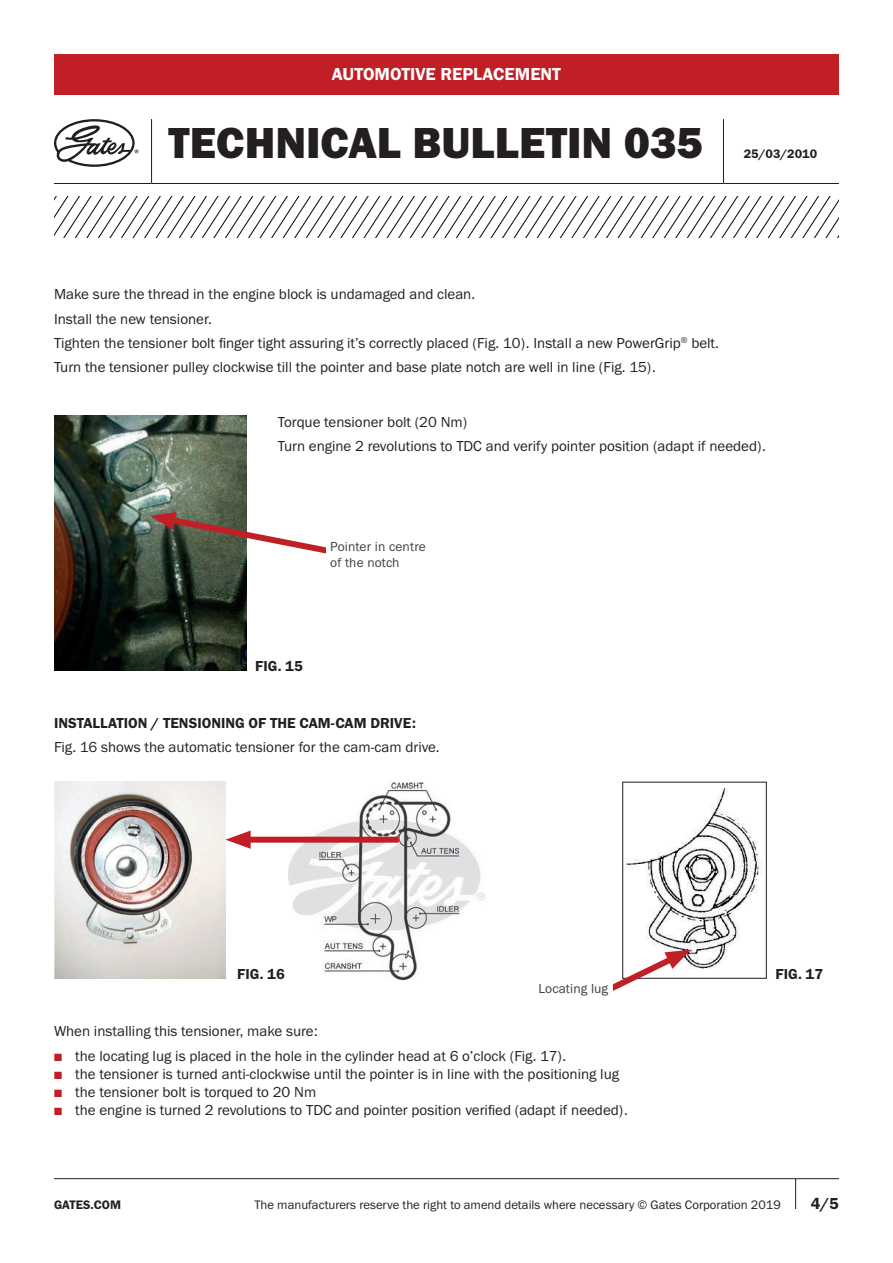
<style>
.page{position:relative;width:893px;height:1263px;background:#fff}
.page>*{position:absolute;margin:0;border:0;box-sizing:border-box;transform-origin:0 0}
.t1{font:45px "Franklin Gothic URW Hea";color:#231f20}
.t2{font:18px "Franklin Gothic URW Dem";color:#fff}
.t3{font:16.5px "Franklin Gothic URW Dem";color:#231f20}
.t4{font:15px/24.5px "Franklin Gothic URW Boo";color:#231f20}
.t5{font:15px "Franklin Gothic URW Dem";color:#231f20}
.t6{font:13.5px/16.2px "Franklin Gothic URW Boo";letter-spacing:.01em;color:#3e3e3f}
.t7{font:12.75px "Franklin Gothic URW Boo";color:#231f20}
.t8{font:12.75px "Franklin Gothic URW Dem";color:#231f20}
.s1{color:#c02025}
</style>
<div class="page">
<hr style="left:54px;top:1178px;width:785px;height:1px;background:#231f20">
<hr style="left:795px;top:1178px;width:1px;height:31px;background:#231f20">
<div style="left:54px;top:54px;width:785px;height:40px;background:#c02025"></div>
<hr style="left:151px;top:119px;width:1px;height:64px;background:#231f20">
<hr style="left:723px;top:119px;width:1px;height:64px;background:#231f20">
<hr style="left:54px;top:183px;width:98px;height:1px;background:#231f20">
<hr style="left:152px;top:183px;width:571px;height:1px;background:#231f20">
<hr style="left:723px;top:183px;width:116px;height:1px;background:#231f20">
<svg style="left:54px;top:119px;width:85px;height:48px"></svg>
<svg style="left:54px;top:197px;width:785px;height:40px"></svg>
<img style="left:54px;top:415px;width:192px;height:256px">
<svg style="left:150px;top:512px;width:176px;height:52px"></svg>
<img style="left:54px;top:782px;width:171px;height:197px">
<img style="left:288px;top:782px;width:196px;height:197px">
<div style="left:240px;top:837px;width:159px;height:6px;background:#c02025"></div>
<svg style="left:225px;top:830px;width:26px;height:19px"></svg>
<img style="left:624px;top:787px;width:139px;height:182px">
<div style="left:622px;top:782px;width:145px;height:197px;border:1px solid #231f20"></div>
<svg style="left:613px;top:948px;width:78px;height:43px"></svg>
<p class="t2" style="left:332px;top:63px;width:231px">AUTOMOTIVE REPLACEMENT</p>
<h1 class="t1" style="left:169px;top:114px;width:536px">TECHNICAL BULLETIN 035</h1>
<p class="t8" style="left:744px;top:146px;width:75px">25/03/2010</p>
<p class="t4" style="left:54px;top:282px;width:666px">Make sure the thread in the engine block is undamaged and clean.<br>Install the new tensioner.<br>Tighten the tensioner bolt finger tight assuring it’s correctly placed (Fig. 10). Install a new PowerGrip<sup>®</sup> belt.<br>Turn the tensioner pulley clockwise till the pointer and base plate notch are well in line (Fig. 15).</p>
<p class="t4" style="left:278px;top:410px;width:490px">Torque tensioner bolt (20 Nm)<br>Turn engine 2 revolutions to TDC and verify pointer position (adapt if needed).</p>
<p class="t6" style="left:330px;top:538px;width:97px">Pointer in centre of the notch</p>
<p class="t5" style="left:255px;top:657px;width:49px">FIG. 15</p>
<p class="t5" style="left:54px;top:714px;width:363px">INSTALLATION / TENSIONING OF THE CAM-CAM DRIVE:</p>
<p class="t4" style="left:54px;top:735px;width:387px">Fig. 16 shows the automatic tensioner for the cam-cam drive.</p>
<p class="t5" style="left:237px;top:965px;width:49px">FIG. 16</p>
<p class="t6" style="left:539px;top:980px;width:71px">Locating lug</p>
<p class="t4" style="left:54px;top:1019px;width:265px">When installing this tensioner, make sure:</p>
<p class="t4" style="left:54px;top:1043px;width:514px"><span class="s1">■</span> the locating lug is placed in the hole in the cylinder head at 6 o’clock (Fig. 17).</p>
<p class="t4" style="left:54px;top:1061px;width:567px"><span class="s1">■</span> the tensioner is turned anti-clockwise until the pointer is in line with the positioning lug</p>
<p class="t4" style="left:54px;top:1079px;width:264px"><span class="s1">■</span> the tensioner bolt is torqued to 20 Nm</p>
<p class="t4" style="left:54px;top:1097px;width:575px"><span class="s1">■</span> the engine is turned 2 revolutions to TDC and pointer position verified (adapt if needed).</p>
<p class="t5" style="left:775px;top:964px;width:49px">FIG. 17</p>
<p class="t8" style="left:54px;top:1197px;width:69px">GATES.COM</p>
<p class="t7" style="left:254px;top:1197px;width:528px">The manufacturers reserve the right to amend details where necessary © Gates Corporation 2019</p>
<p class="t3" style="left:811px;top:1193px;width:30px">4/5</p>
</div>
